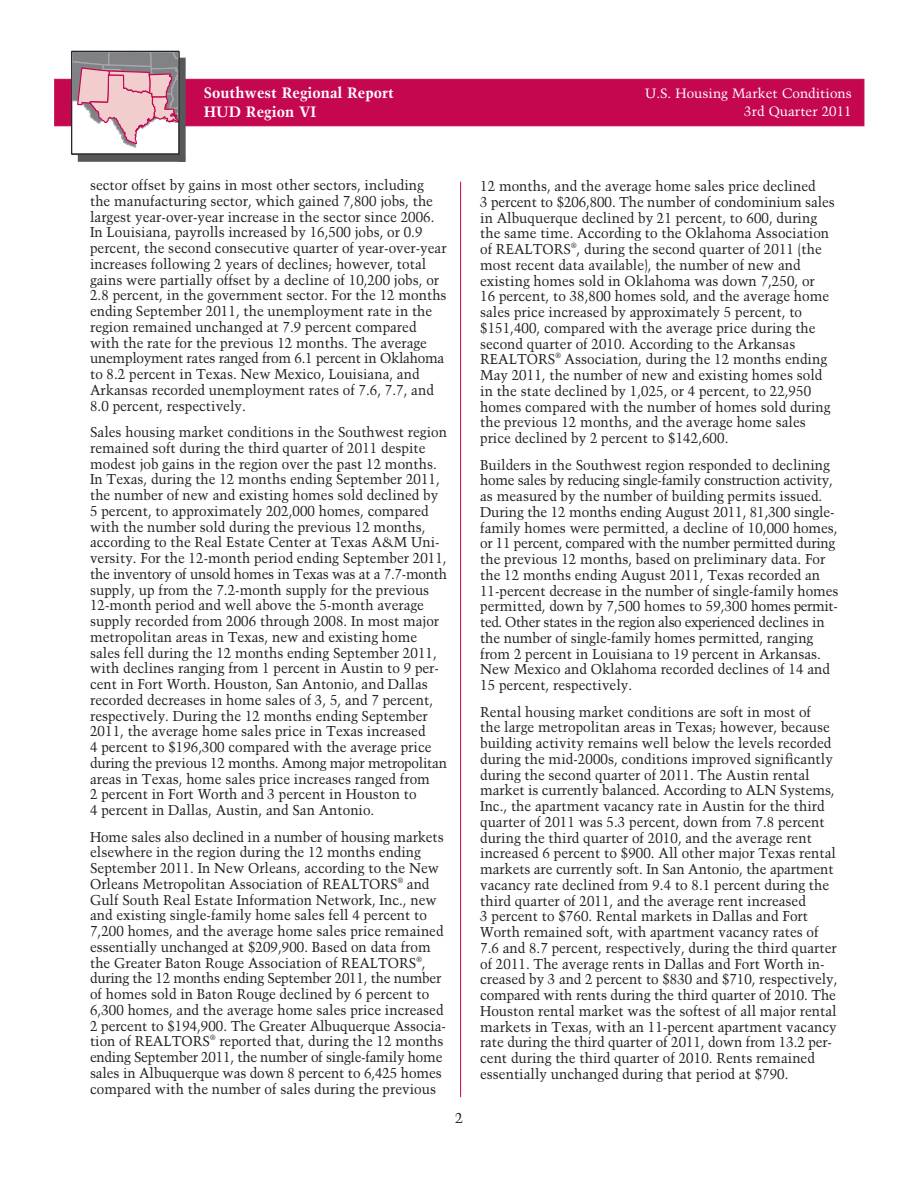
<style>
.page{position:relative;width:918px;height:1188px;background:#fff}
.page>*{position:absolute;margin:0;border:0;box-sizing:border-box;transform-origin:0 0}
.t1{font:700 15px "Trump Mediaeval";color:#fff}
.t2{font:14.25px/15.8px "Trump Mediaeval";color:#231f20;scale:.95 1}
.t3{font:14.25px "Trump Mediaeval";color:#231f20}
.t4{font:13.5px "Trump Mediaeval";color:#fff}
</style>
<div class="page">
<div style="left:54px;top:79px;width:810px;height:47px;background:#c50750;border:1px solid #c50750"></div>
<div style="left:179px;top:58px;width:7px;height:104px;background:#57585a"></div>
<div style="left:78px;top:155px;width:107px;height:7px;background:#57585a"></div>
<svg style="left:70px;top:50px;width:113px;height:105px"></svg>
<hr style="left:460px;top:182px;width:1px;height:915px;background:#c50750">
<p class="t1" style="left:204px;top:83px;width:192px">Southwest Regional Report</p>
<p class="t1" style="left:204px;top:102px;width:114px">HUD Region VI</p>
<p class="t4" style="left:645px;top:85px;width:208px">U.S. Housing Market Conditions</p>
<p class="t4" style="left:744px;top:103px;width:109px">3rd Quarter 2011</p>
<p class="t2" style="left:90px;top:177px;width:377px">sector offset by gains in most other sectors, including the manufacturing sector, which gained 7,800 jobs, the largest year-over-year increase in the sector since 2006.<br>In Louisiana, payrolls increased by 16,500 jobs, or 0.9 percent, the second consecutive quarter of year-over-year increases following 2 years of declines; however, total gains were partially offset by a decline of 10,200 jobs, or 2.8 percent, in the government sector. For the 12 months ending September 2011, the unemployment rate in the region remained unchanged at 7.9 percent compared with the rate for the previous 12 months. The average unemployment rates ranged from 6.1 percent in Oklahoma to 8.2 percent in Texas. New Mexico, Louisiana, and Arkansas recorded unemployment rates of 7.6, 7.7, and 8.0 percent, respectively.</p>
<p class="t2" style="left:90px;top:424px;width:377px">Sales housing market conditions in the Southwest region remained soft during the third quarter of 2011 despite modest job gains in the region over the past 12 months.<br>In Texas, during the 12 months ending September 2011, the number of new and existing homes sold declined by 5 percent, to approximately 202,000 homes, compared with the number sold during the previous 12 months, according to the Real Estate Center at Texas A&amp;M Uni-- versity. For the 12-month period ending September 2011, the inventory of unsold homes in Texas was at a 7.7-month supply, up from the 7.2-month supply for the previous 12-month period and well above the 5-month average supply recorded from 2006 through 2008. In most major metropolitan areas in Texas, new and existing home sales fell during the 12 months ending September 2011, with declines ranging from 1 percent in Austin to 9 per-- cent in Fort Worth. Houston, San Antonio, and Dallas recorded decreases in home sales of 3, 5, and 7 percent, respectively. During the 12 months ending September 2011, the average home sales price in Texas increased<br>4 percent to $196,300 compared with the average price during the previous 12 months. Among major metropolitan areas in Texas, home sales price increases ranged from<br>2 percent in Fort Worth and 3 percent in Houston to<br>4 percent in Dallas, Austin, and San Antonio.</p>
<p class="t2" style="left:90px;top:829px;width:376px">Home sales also declined in a number of housing markets elsewhere in the region during the 12 months ending September 2011. In New Orleans, according to the New Orleans Metropolitan Association of REALTORS<sup>®</sup> and Gulf South Real Estate Information Network, Inc., new and existing single-family home sales fell 4 percent to 7,200 homes, and the average home sales price remained essentially unchanged at $209,900. Based on data from the Greater Baton Rouge Association of REALTORS<sup>®</sup>, during the 12 months ending September 2011, the number of homes sold in Baton Rouge declined by 6 percent to 6,300 homes, and the average home sales price increased 2 percent to $194,900. The Greater Albuquerque Associa&shy;tion of REALTORS<sup>®</sup> reported that, during the 12 months ending September 2011, the number of single-family home sales in Albuquerque was down 8 percent to 6,425 homes compared with the number of sales during the previous</p>
<p class="t3" style="left:455px;top:1110px;width:9px">2</p>
<p class="t2" style="left:480px;top:178px;width:375px">12 months, and the average home sales price declined<br>3 percent to $206,800. The number of condominium sales in Albuquerque declined by 21 percent, to 600, during the same time. According to the Oklahoma Association of REALTORS<sup>®</sup>, during the second quarter of 2011 (the most recent data available), the number of new and existing homes sold in Oklahoma was down 7,250, or<br>16 percent, to 38,800 homes sold, and the average home sales price increased by approximately 5 percent, to $151,400, compared with the average price during the second quarter of 2010. According to the Arkansas REALTORS<sup>®</sup> Association, during the 12 months ending May 2011, the number of new and existing homes sold in the state declined by 1,025, or 4 percent, to 22,950 homes compared with the number of homes sold during the previous 12 months, and the average home sales price declined by 2 percent to $142,600.</p>
<p class="t2" style="left:480px;top:457px;width:379px">Builders in the Southwest region responded to declining home sales by reducing single-family construction activity, as measured by the number of building permits issued.<br>During the 12 months ending August 2011, 81,300 single&shy;family homes were permitted, a decline of 10,000 homes, or 11 percent, compared with the number permitted during the previous 12 months, based on preliminary data. For the 12 months ending August 2011, Texas recorded an 11-percent decrease in the number of single-family homes permitted, down by 7,500 homes to 59,300 homes permit&shy;ted. Other states in the region also experienced declines in the number of single-family homes permitted, ranging from 2 percent in Louisiana to 19 percent in Arkansas.<br>New Mexico and Oklahoma recorded declines of 14 and 15 percent, respectively.</p>
<p class="t2" style="left:480px;top:704px;width:378px">Rental housing market conditions are soft in most of<br>the large metropolitan areas in Texas; however, because building activity remains well below the levels recorded during the mid-2000s, conditions improved significantly during the second quarter of 2011. The Austin rental market is currently balanced. According to ALN Systems, Inc., the apartment vacancy rate in Austin for the third quarter of 2011 was 5.3 percent, down from 7.8 percent during the third quarter of 2010, and the average rent increased 6 percent to $900. All other major Texas rental markets are currently soft. In San Antonio, the apartment vacancy rate declined from 9.4 to 8.1 percent during the third quarter of 2011, and the average rent increased<br>3 percent to $760. Rental markets in Dallas and Fort Worth remained soft, with apartment vacancy rates of 7.6 and 8.7 percent, respectively, during the third quarter of 2011. The average rents in Dallas and Fort Worth in-- creased by 3 and 2 percent to $830 and $710, respectively, compared with rents during the third quarter of 2010. The Houston rental market was the softest of all major rental markets in Texas, with an 11-percent apartment vacancy rate during the third quarter of 2011, down from 13.2 per-- cent during the third quarter of 2010. Rents remained essentially unchanged during that period at $790.</p>
</div>
